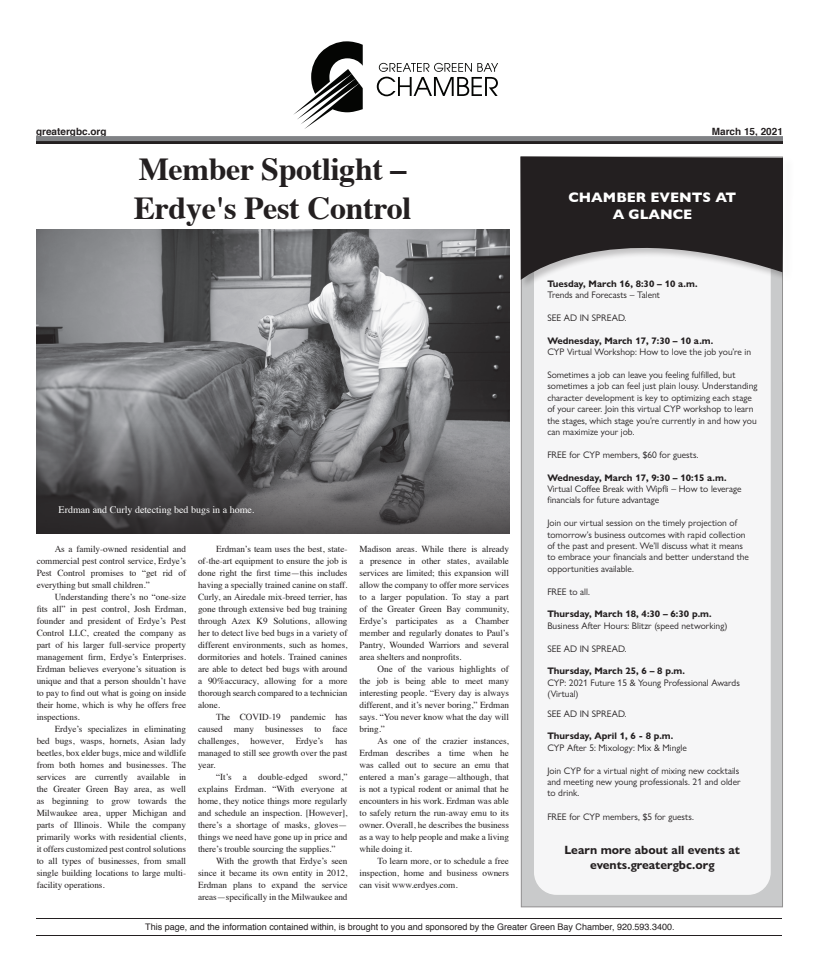
<style>
.page{position:relative;width:819px;height:972px;background:#fff}
.page>*{position:absolute;margin:0;border:0;box-sizing:border-box;transform-origin:0 0}
.t1{font:700 32px "Times";letter-spacing:-.01em;color:#231f20}
.t2{font:700 14px "Gill Sans";color:#fff}
.t3{font:700 12px "Gill Sans Nova";color:#231f20}
.t4{font:10px "Times";color:#fff}
.t5{font:700 10px "Helvetica";color:#231f20}
.t6{font:9.5px/11.4px "Gill Sans Nova";color:#231f20}
.t7{font:700 9.5px "Gill Sans Nova";color:#231f20}
.Business_News_Body_C{font:9.2px/12px "Times";letter-spacing:-.005em;color:#231f20;text-align:justify}
.t8{font:9px "Helvetica";color:#231f20}
</style>
<div class="page">
<hr style="left:36px;top:918px;width:747px;height:1px;background:#231f20">
<hr style="left:36px;top:935px;width:747px;height:1px;background:#231f20">
<svg style="left:293px;top:41px;width:70px;height:88px"></svg>
<svg style="left:377px;top:63px;width:121px;height:33px"></svg>
<hr style="left:36px;top:141px;width:747px;height:3px;background:#231f20">
<div style="left:36px;top:136px;width:747px;height:5px;background:#808285"></div>
<img style="left:36px;top:230px;width:473px;height:194px">
<div style="left:521px;top:157px;width:262px;height:750px;background:#c9cacb"></div>
<div style="left:534px;top:173px;width:237px;height:722px;background:#f6f6f7;border-radius:22px"></div>
<div style="left:519px;top:155px;width:275px;height:134px;background:#231f20;opacity:.25"></div>
<svg style="left:520px;top:156px;width:264px;height:124px;background:#4c494a"></svg>
<svg style="left:36px;top:424px;width:473px;height:110px;background:#5e5d5f"></svg>
<div style="left:784px;top:143px;width:30px;height:239px;background:#fff"></div>
<p class="t5" style="left:36px;top:124px;width:72px">greatergbc.org</p>
<p class="t5" style="left:712px;top:124px;width:73px">March 15, 2021</p>
<p class="t1" style="left:139px;top:139px;width:269px">Member Spotlight –</p>
<p class="t1" style="left:134px;top:177px;width:279px">Erdye's Pest Control</p>
<p class="t2" style="left:568px;top:186px;width:169px">CHAMBER EVENTS AT</p>
<p class="t2" style="left:613px;top:203px;width:81px">A GLANCE</p>
<p class="t4" style="left:59px;top:501px;width:197px">Erdman and Curly detecting bed bugs in a home.</p>
<p class="Business_News_Body_C" style="left:37px;top:542px;width:151px;text-indent:18px">As a family-owned residential and commercial pest control service, Erdye’s Pest Control promises to “get rid of everything but small children.”</p>
<p class="Business_News_Body_C" style="left:37px;top:590px;width:151px;text-indent:18px">Understanding there’s no “one-size fits all” in pest control, Josh Erdman, founder and president of Erdye’s Pest Control LLC, created the company as part of his larger full-service property management firm, Erdye’s Enterprises.<br>Erdman believes everyone’s situation is unique and that a person shouldn’t have to pay to find out what is going on inside their home, which is why he offers free inspections.</p>
<p class="Business_News_Body_C" style="left:37px;top:722px;width:151px;text-indent:18px">Erdye’s specializes in eliminating bed bugs, wasps, hornets, Asian lady beetles, box elder bugs, mice and wildlife from both homes and businesses. The services are currently available in the Greater Green Bay area, as well as beginning to grow towards the Milwaukee area, upper Michigan and parts of Illinois. While the company primarily works with residential clients, it offers customized pest control solutions to all types of businesses, from small single building locations to large multi&shy;facility operations.</p>
<p class="Business_News_Body_C" style="left:198px;top:542px;width:151px;text-indent:18px">Erdman’s team uses the best, state&shy;of-the-art equipment to ensure the job is done right the first time—this includes having a specially trained canine on staff.<br>Curly, an Airedale mix-breed terrier, has gone through extensive bed bug training through Azex K9 Solutions, allowing her to detect live bed bugs in a variety of different environments, such as homes, dormitories and hotels. Trained canines are able to detect bed bugs with around a 90%accuracy, allowing for a more thorough search compared to a technician alone.</p>
<p class="Business_News_Body_C" style="left:198px;top:710px;width:151px;text-indent:18px">The COVID-19 pandemic has caused many businesses to face challenges,</p>
<p class="Business_News_Body_C" style="left:251px;top:734px;width:35px">however,</p>
<p class="Business_News_Body_C" style="left:296px;top:734px;width:29px">Erdye’s</p>
<p class="Business_News_Body_C" style="left:198px;top:734px;width:151px;text-indent:137px">has managed to still see growth over the past year.</p>
<p class="Business_News_Body_C" style="left:198px;top:770px;width:151px;text-indent:18px">“It’s a double-edged sword,” explains Erdman. “With everyone at home, they notice things more regularly and schedule an inspection. [However], there’s a shortage of masks, gloves— things we need have gone up in price and there’s trouble sourcing the supplies.”</p>
<p class="Business_News_Body_C" style="left:198px;top:854px;width:151px;text-indent:18px">With the growth that Erdye’s seen since it became its own entity in 2012, Erdman plans to expand the service areas—specifically in the Milwaukee and</p>
<p class="Business_News_Body_C" style="left:360px;top:542px;width:151px">Madison areas. While there is already a presence in other states, available services are limited; this expansion will allow the company to offer more services to a larger population. To stay a part of the Greater Green Bay community, Erdye’s participates as a Chamber member and regularly donates to Paul’s Pantry, Wounded Warriors and several area shelters and nonprofits.</p>
<p class="Business_News_Body_C" style="left:360px;top:662px;width:151px;text-indent:18px">One of the various highlights of the job is being able to meet many interesting people. “Every day is always different, and it’s never boring,” Erdman says. “You never know what the day will bring.”</p>
<p class="Business_News_Body_C" style="left:360px;top:734px;width:151px;text-indent:18px">As one of the crazier instances, Erdman describes a time when he was called out to secure an emu that entered a man’s garage—although, that is not a typical rodent or animal that he encounters in his work. Erdman was able to safely return the run-away emu to its owner. Overall, he describes the business as a way to help people and make a living while doing it.</p>
<p class="Business_News_Body_C" style="left:360px;top:854px;width:151px;text-indent:18px">To learn more, or to schedule a free inspection, home and business owners can visit www.erdyes.com.</p>
<p class="t7" style="left:547px;top:278px;width:152px">Tuesday, March 16, 8:30 – 10 a.m.</p>
<p class="t6" style="left:547px;top:289px;width:114px">Trends and Forecasts – Talent</p>
<p class="t6" style="left:547px;top:312px;width:81px">SEE AD IN SPREAD.</p>
<p class="t7" style="left:547px;top:335px;width:167px">Wednesday, March 17, 7:30 – 10 a.m.</p>
<p class="t6" style="left:547px;top:346px;width:205px">CYP Virtual Workshop: How to love the job you’re in</p>
<p class="t6" style="left:547px;top:369px;width:212px">Sometimes a job can leave you feeling fulfilled, but sometimes a job can feel just plain lousy. Understanding character development is key to optimizing each stage of your career. Join this virtual CYP workshop to learn the stages, which stage you’re currently in and how you can maximize your job.</p>
<p class="t6" style="left:547px;top:449px;width:153px">FREE for CYP members, $60 for guests.</p>
<p class="t7" style="left:547px;top:472px;width:181px">Wednesday, March 17, 9:30 – 10:15 a.m.</p>
<p class="t6" style="left:547px;top:483px;width:196px">Virtual Coffee Break with Wipfli – How to leverage financials for future advantage</p>
<p class="t6" style="left:547px;top:517px;width:203px">Join our virtual session on the timely projection of tomorrow’s business outcomes with rapid collection of the past and present. We’ll discuss what it means to embrace your financials and better understand the opportunities available.</p>
<p class="t6" style="left:547px;top:586px;width:44px">FREE to all.</p>
<p class="t7" style="left:547px;top:608px;width:166px">Thursday, March 18, 4:30 – 6:30 p.m.</p>
<p class="t6" style="left:547px;top:620px;width:182px">Business After Hours: Blitzr (speed networking)</p>
<p class="t6" style="left:547px;top:643px;width:81px">SEE AD IN SPREAD.</p>
<p class="t7" style="left:547px;top:665px;width:139px">Thursday, March 25, 6 – 8 p.m.</p>
<p class="t6" style="left:547px;top:677px;width:194px">CYP: 2021 Future 15 &amp; Young Professional Awards (Virtual)</p>
<p class="t6" style="left:547px;top:708px;width:81px">SEE AD IN SPREAD.</p>
<p class="t7" style="left:547px;top:730px;width:128px">Thursday, April 1, 6 - 8 p.m.</p>
<p class="t6" style="left:547px;top:742px;width:141px">CYP After 5: Mixology: Mix &amp; Mingle</p>
<p class="t6" style="left:547px;top:765px;width:195px">Join CYP for a virtual night of mixing new cocktails and meeting new young professionals. 21 and older to drink.</p>
<p class="t6" style="left:547px;top:811px;width:148px">FREE for CYP members, $5 for guests.</p>
<p class="t3" style="left:565px;top:843px;width:177px">Learn more about all events at</p>
<p class="t3" style="left:590px;top:857px;width:126px">events.greatergbc.org</p>
<p class="t8" style="left:145px;top:921px;width:531px">This page, and the information contained within, is brought to you and sponsored by the Greater Green Bay Chamber, 920.593.3400.</p>
</div>
